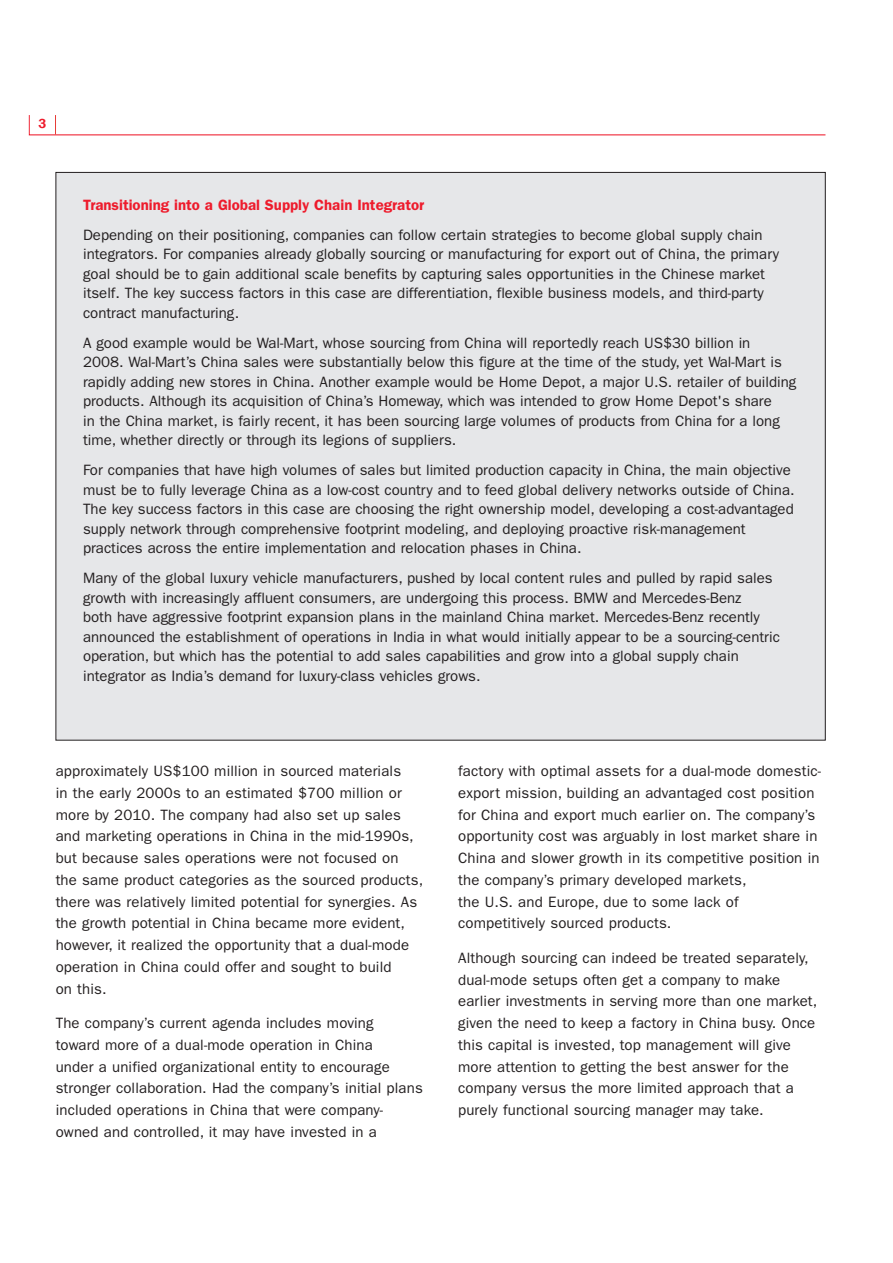
<style>
.page{position:relative;width:893px;height:1263px;background:#fff}
.page>*{position:absolute;margin:0;border:0;box-sizing:border-box;transform-origin:0 0}
.t1{font:15px/21.8px "ITC Franklin Gothic Std";color:#231f20}
.t2{font:600 15px "ITC Franklin Gothic Std";color:#ee1b2c}
.t3{font:600 13.5px "Franklin Gothic";color:#ee1b2c}
</style>
<div class="page">
<svg style="left:29px;top:115px;width:797px;height:21px"></svg>
<div style="left:56px;top:172px;width:769px;height:568px;background:#e6e7e9"></div>
<p class="t3" style="left:38px;top:115px;width:9px">3</p>
<p class="t2" style="left:83px;top:196px;width:343px">Transitioning into a Global Supply Chain Integrator</p>
<p class="t1" style="left:83px;top:225px;width:698px;line-height:19.5px">Depending on their positioning, companies can follow certain strategies to become global supply chain integrators. For companies already globally sourcing or manufacturing for export out of China, the primary goal should be to gain additional scale benefits by capturing sales opportunities in the Chinese market itself. The key success factors in this case are differentiation, flexible business models, and third-party contract manufacturing.</p>
<p class="t1" style="left:83px;top:333px;width:715px;line-height:19.5px">A good example would be Wal-Mart, whose sourcing from China will reportedly reach US$30 billion in<br>2008. Wal-Mart’s China sales were substantially below this figure at the time of the study, yet Wal-Mart is rapidly adding new stores in China. Another example would be Home Depot, a major U.S. retailer of building products. Although its acquisition of China’s Homeway, which was intended to grow Home Depot's share<br>in the China market, is fairly recent, it has been sourcing large volumes of products from China for a long time, whether directly or through its legions of suppliers.</p>
<p class="t1" style="left:83px;top:461px;width:713px;line-height:19.5px">For companies that have high volumes of sales but limited production capacity in China, the main objective must be to fully leverage China as a low-cost country and to feed global delivery networks outside of China.<br>The key success factors in this case are choosing the right ownership model, developing a cost-advantaged supply network through comprehensive footprint modeling, and deploying proactive risk-management practices across the entire implementation and relocation phases in China.</p>
<p class="t1" style="left:83px;top:569px;width:698px;line-height:19.5px">Many of the global luxury vehicle manufacturers, pushed by local content rules and pulled by rapid sales growth with increasingly affluent consumers, are undergoing this process. BMW and Mercedes-Benz<br>both have aggressive footprint expansion plans in the mainland China market. Mercedes-Benz recently announced the establishment of operations in India in what would initially appear to be a sourcing-centric operation, but which has the potential to add sales capabilities and grow into a global supply chain integrator as India’s demand for luxury-class vehicles grows.</p>
<p class="t1" style="left:56px;top:760px;width:369px">approximately US$100 million in sourced materials<br>in the early 2000s to an estimated $700 million or more by 2010. The company had also set up sales and marketing operations in China in the mid-1990s, but because sales operations were not focused on the same product categories as the sourced products, there was relatively limited potential for synergies. As the growth potential in China became more evident, however, it realized the opportunity that a dual-mode operation in China could offer and sought to build<br>on this.</p>
<p class="t1" style="left:56px;top:1012px;width:369px">The company’s current agenda includes moving<br>toward more of a dual-mode operation in China<br>under a unified organizational entity to encourage stronger collaboration. Had the company’s initial plans included operations in China that were company&shy;owned and controlled, it may have invested in a</p>
<p class="t1" style="left:458px;top:760px;width:365px">factory with optimal assets for a dual-mode domestic&shy;export mission, building an advantaged cost position for China and export much earlier on. The company’s opportunity cost was arguably in lost market share in China and slower growth in its competitive position in the company’s primary developed markets,<br>the U.S. and Europe, due to some lack of competitively sourced products.</p>
<p class="t1" style="left:458px;top:947px;width:361px">Although sourcing can indeed be treated separately, dual-mode setups often get a company to make earlier investments in serving more than one market, given the need to keep a factory in China busy. Once this capital is invested, top management will give more attention to getting the best answer for the company versus the more limited approach that a purely functional sourcing manager may take.</p>
</div>
